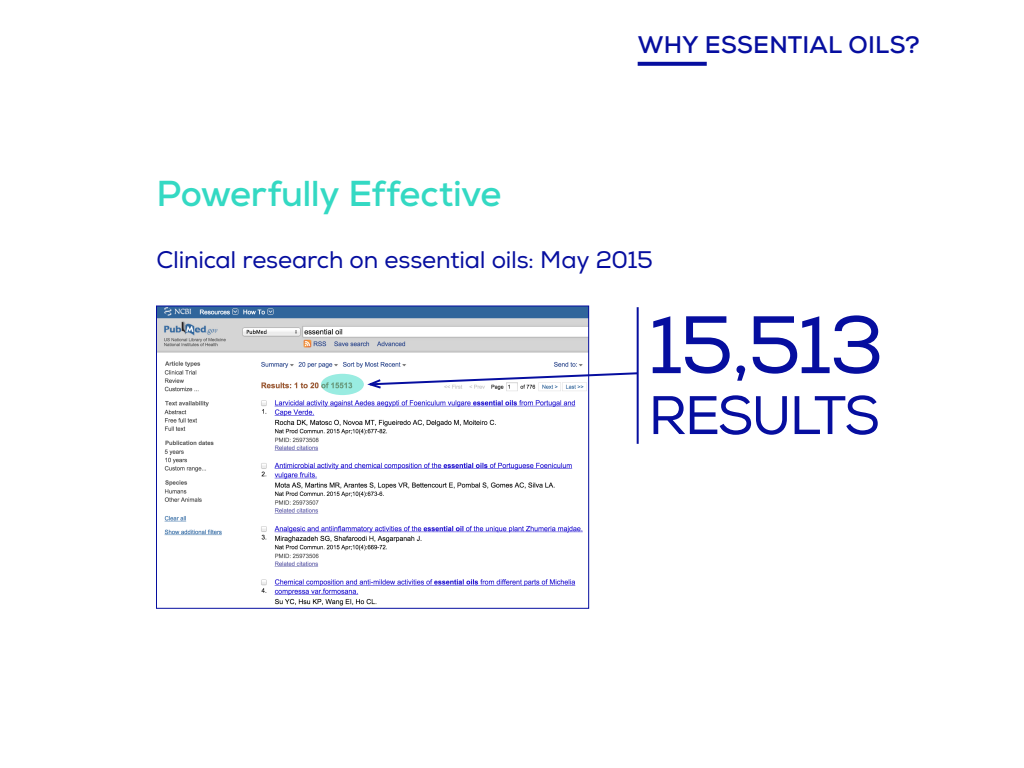
<style>
.page{position:relative;width:1024px;height:768px;background:#fff}
.page>*{position:absolute;margin:0;border:0;box-sizing:border-box;transform-origin:0 0}
.t1{font:81.2px "Nexa";color:#060e9f}
.t2{font:54.1px "Nexa";letter-spacing:-.04em;color:#060e9f}
.t3{font:700 36px "Nexa";letter-spacing:-.015em;color:#34d9c3}
.t4{font:24px "Nexa";letter-spacing:-.01em;color:#060e9f}
.t5{font:700 24px "Nexa";letter-spacing:.005em;color:#060e9f}
</style>
<div class="page">
<svg style="left:638px;top:62px;width:69px;height:4px"></svg>
<img style="left:158px;top:308px;width:429px;height:298px">
<div style="left:156px;top:306px;width:433px;height:303px;border:1px solid #060e9f"></div>
<svg style="left:321px;top:374px;width:43px;height:21px"></svg>
<svg style="left:364px;top:371px;width:273px;height:19px"></svg>
<hr style="left:637px;top:307px;width:2px;height:137px;background:#060e9f">
<p class="t5" style="left:638px;top:29px;width:283px">WHY ESSENTIAL OILS?</p>
<h3 class="t3" style="left:156px;top:170px;width:347px">Powerfully Effective</h3>
<p class="t4" style="left:156px;top:245px;width:498px">Clinical research on essential oils: May 2015</p>
<h1 class="t1" style="left:648px;top:296px;width:237px">15,513</h1>
<h2 class="t2" style="left:648px;top:383px;width:233px">RESULTS</h2>
</div>
